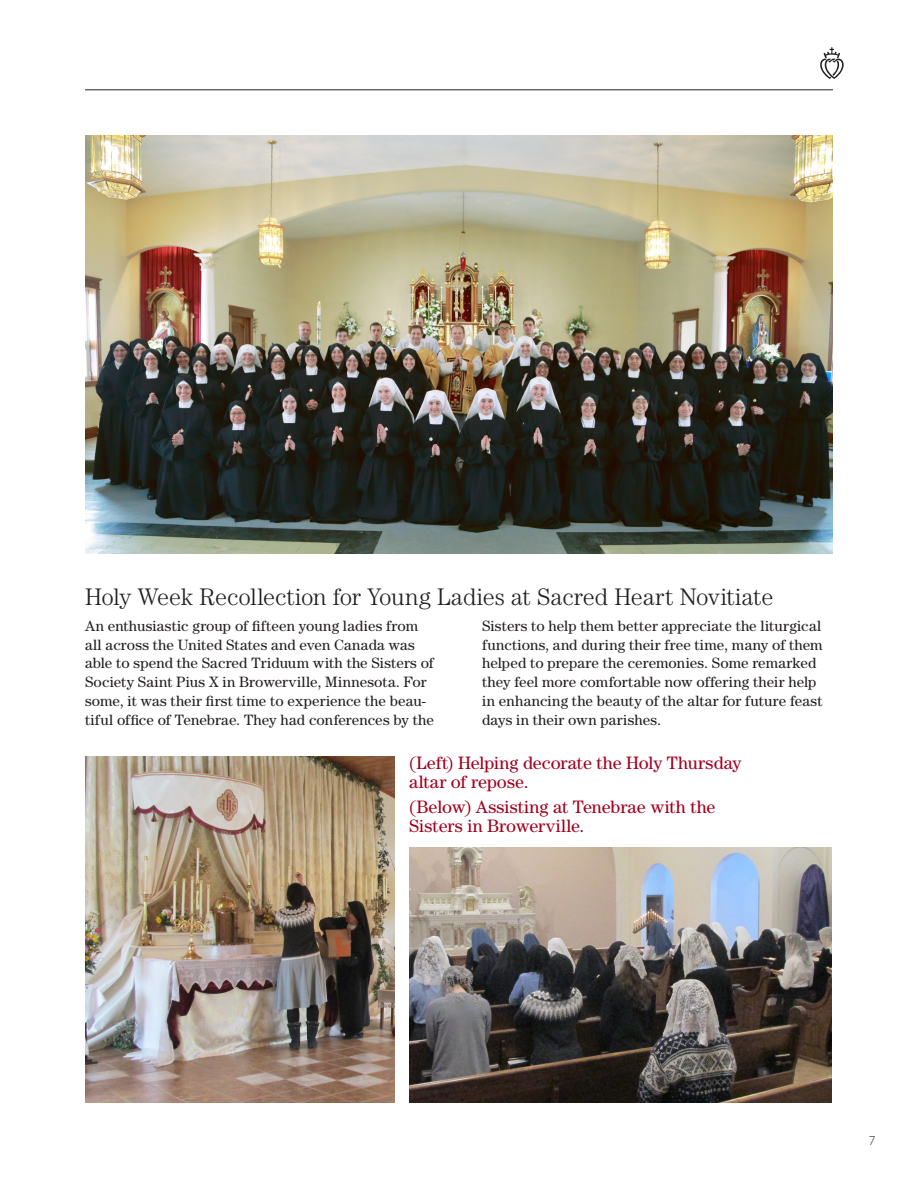
<style>
.page{position:relative;width:918px;height:1188px;background:#fff}
.page>*{position:absolute;margin:0;border:0;box-sizing:border-box;transform-origin:0 0}
.Subheading_1{font:300 24px "Century Std";letter-spacing:-.005em;color:#231f20}
.Caption_RCR{font:18px/18.8px "Century Std";letter-spacing:.005em;color:#a2001f}
.Body{font:15px/18.8px "Century Std";letter-spacing:.01em;color:#231f20}
.t1{font:300 12px "Benton Sans";color:#231f20}
</style>
<div class="page">
<hr style="left:85px;top:90px;width:748px;height:1px;background:#231f20">
<svg style="left:820px;top:47px;width:24px;height:32px"></svg>
<img style="left:409px;top:847px;width:423px;height:256px">
<img style="left:85px;top:757px;width:309px;height:346px">
<img style="left:85px;top:136px;width:748px;height:418px">
<p class="Subheading_1" style="left:85px;top:582px;width:690px">Holy Week Recollection for Young Ladies at Sacred Heart Novitiate</p>
<p class="Body" style="left:85px;top:616px;width:351px">An enthusiastic group of fifteen young ladies from all across the United States and even Canada was able to spend the Sacred Triduum with the Sisters of Society Saint Pius X in Browerville, Minnesota. For some, it was their first time to experience the beau&shy;tiful office of Tenebrae. They had conferences by the</p>
<p class="Body" style="left:482px;top:616px;width:342px">Sisters to help them better appreciate the liturgical functions, and during their free time, many of them helped to prepare the ceremonies. Some remarked they feel more comfortable now offering their help in enhancing the beauty of the altar for future feast days in their own parishes.</p>
<p class="Caption_RCR" style="left:409px;top:753px;width:334px">(Left) Helping decorate the Holy Thursday altar of repose.</p>
<p class="Caption_RCR" style="left:409px;top:798px;width:308px">(Below) Assisting at Tenebrae with the<br>Sisters in Browerville.</p>
<p class="t1" style="left:869px;top:1134px;width:8px">7</p>
</div>
